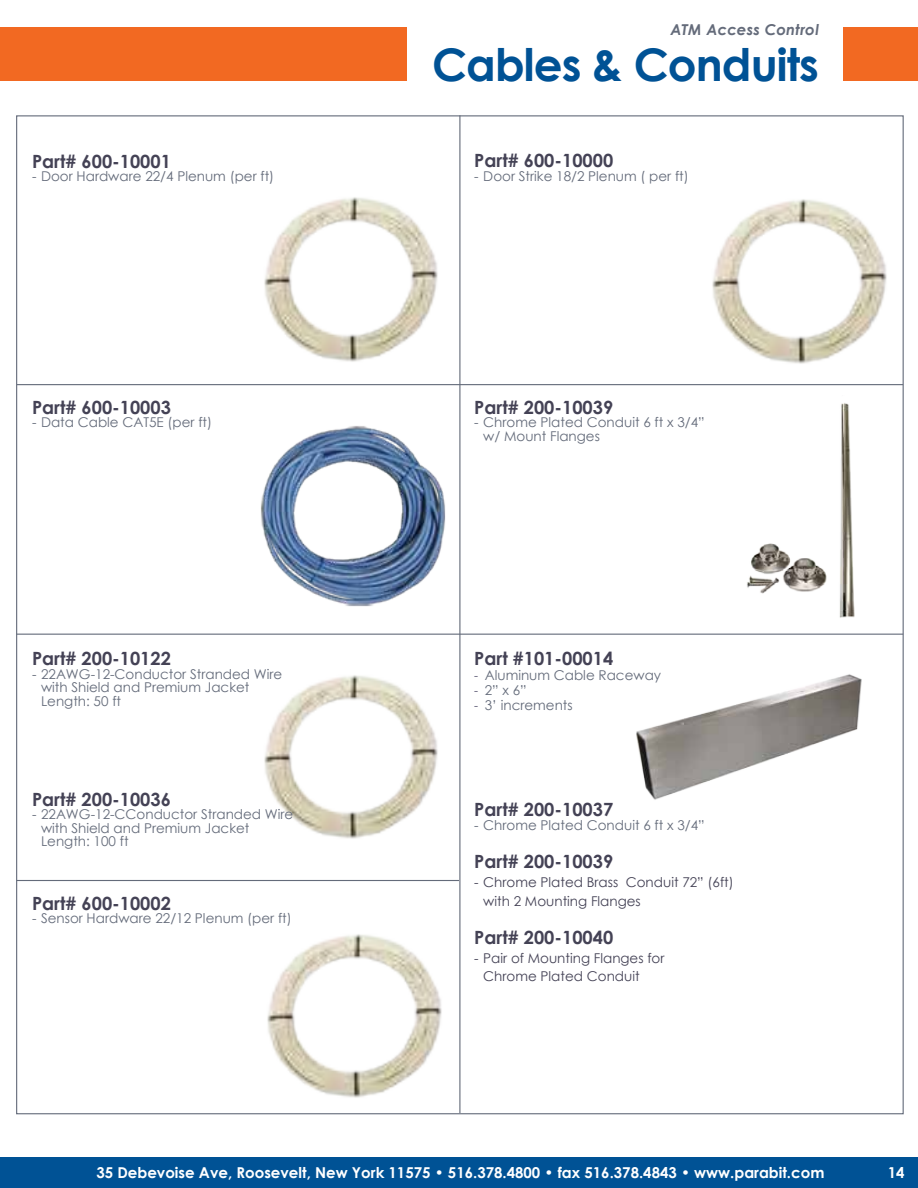
<style>
.page{position:relative;width:918px;height:1188px;background:#fff}
.page>*{position:absolute;margin:0;border:0;box-sizing:border-box;transform-origin:0 0}
.t1{font:700 45px "Century Gothic";letter-spacing:-.02em;color:#005295}
.t2{font:700 18.3px "Century Gothic";color:#444255}
.t3{font:700 15px "Century Gothic";color:#fff}
.t4{font:italic 700 15px "Century Gothic";letter-spacing:.005em;color:#646b7a}
.t5{font:13.5px/13.5px "Century Gothic";color:#646b7a}
.t6{font:13.5px/18.9px "Century Gothic";color:#444255}
.s1{color:#64617a}
</style>
<div class="page">
<div style="left:0;top:1157px;width:918px;height:31px;background:#005295"></div>
<div style="left:844px;top:27px;width:74px;height:54px;background:#f26922"></div>
<hr style="left:17px;top:384px;width:886px;height:1px;background:#646b7a">
<hr style="left:16px;top:634px;width:887px;height:1px;background:#646b7a">
<hr style="left:16px;top:880px;width:443px;height:1px;background:#646b7a">
<img style="left:264px;top:197px;width:174px;height:165px">
<img style="left:712px;top:199px;width:175px;height:165px">
<img style="left:267px;top:934px;width:175px;height:164px">
<img style="left:264px;top:675px;width:174px;height:164px">
<img style="left:747px;top:403px;width:108px;height:215px">
<img style="left:261px;top:426px;width:185px;height:181px">
<hr style="left:459px;top:115px;width:1px;height:998px;background:#646b7a">
<div style="left:0;top:27px;width:407px;height:54px;background:#f26922"></div>
<img style="left:636px;top:674px;width:226px;height:126px">
<p class="t4" style="left:671px;top:18px;width:150px">ATM Access Control</p>
<h1 class="t1" style="left:432px;top:31px;width:388px">Cables &amp; Conduits</h1>
<h2 class="t2" style="left:32px;top:147px;width:140px">Part# 600-10001</h2>
<p class="t5" style="left:32px;top:169px;width:244px">- Door Hardware 22/4 Plenum (per ft)</p>
<h2 class="t2" style="left:474px;top:147px;width:140px">Part# 600-10000</h2>
<p class="t5" style="left:474px;top:169px;width:216px">- Door Strike 18/2 Plenum ( per ft)</p>
<h2 class="t2" style="left:32px;top:393px;width:140px">Part# 600-10003</h2>
<p class="t5" style="left:32px;top:416px;width:182px">- Data Cable CAT5E (per ft)</p>
<h2 class="t2" style="left:474px;top:393px;width:140px">Part# 200-10039</h2>
<p class="t5" style="left:483px;top:416px;width:223px;text-indent:-9px">- Chrome Plated Conduit 6 ft x 3/4” w/ Mount Flanges</p>
<h2 class="t2" style="left:32px;top:645px;width:140px">Part# 200-10122</h2>
<p class="t5" style="left:41px;top:667px;width:243px;text-indent:-9px">- 22AWG-12-Conductor Stranded Wire with Shield and Premium Jacket<br>Length: 50 ft</p>
<h2 class="t2" style="left:474px;top:645px;width:140px">Part #101-00014</h2>
<p class="t5" style="left:474px;top:668px;width:188px"><span class="s1">-</span> Aluminum Cable Raceway</p>
<p class="t5" style="left:474px;top:683px;width:54px"><span class="s1">-</span> 2” x 6”</p>
<p class="t5" style="left:474px;top:698px;width:100px"><span class="s1">-</span> 3’ increments</p>
<h2 class="t2" style="left:32px;top:785px;width:140px">Part# 200-10036</h2>
<p class="t5" style="left:41px;top:807px;width:254px;text-indent:-9px">- 22AWG-12-CConductor Stranded Wire with Shield and Premium Jacket<br>Length: 100 ft</p>
<h2 class="t2" style="left:474px;top:796px;width:140px">Part# 200-10037</h2>
<p class="t5" style="left:474px;top:819px;width:232px">- Chrome Plated Conduit 6 ft x 3/4”</p>
<h2 class="t2" style="left:474px;top:848px;width:140px">Part# 200-10039</h2>
<p class="t6" style="left:483px;top:872px;width:252px;text-indent:-9px">- Chrome Plated Brass Conduit 72” (6ft) with 2 Mounting Flanges</p>
<h2 class="t2" style="left:474px;top:923px;width:140px">Part# 200-10040</h2>
<p class="t6" style="left:483px;top:948px;width:183px;text-indent:-9px">- Pair of Mounting Flanges for<br>Chrome Plated Conduit</p>
<h2 class="t2" style="left:32px;top:889px;width:140px">Part# 600-10002</h2>
<p class="t5" style="left:32px;top:912px;width:261px">- Sensor Hardware 22/12 Plenum (per ft)</p>
<p class="t3" style="left:96px;top:1161px;width:730px">35 Debevoise Ave, Roosevelt, New York 11575 • 516.378.4800 • fax 516.378.4843 • www.parabit.com</p>
<p class="t3" style="left:888px;top:1161px;width:18px">14</p>
</div>
